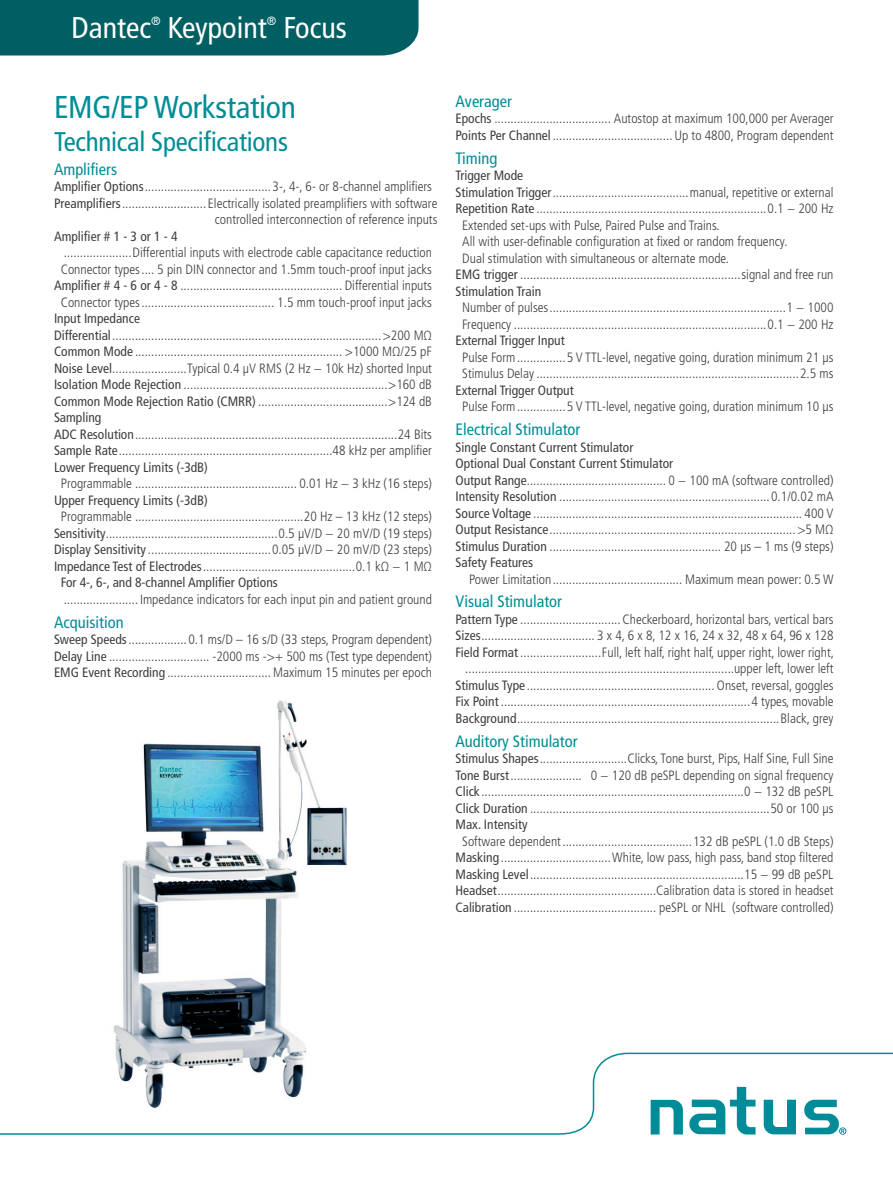
<style>
.page{position:relative;width:893px;height:1188px;background:#fff}
.page>*{position:absolute;margin:0;border:0;box-sizing:border-box;transform-origin:0 0}
.t1{font:condensed 31.5px "Frutiger LT Std";letter-spacing:-.01em;color:#008d96}
.t2{font:condensed 30px "Frutiger LT Std";color:#fff}
.t3{font:condensed 27px "Frutiger LT Std";letter-spacing:-.01em;color:#008d96}
.t4{font:condensed 16.5px "Frutiger LT Std";color:#008d96}
.t5{font:300 condensed 13.5px/16.5px "Frutiger LT Std";color:#3e3e3f}
.t6{font:condensed 13.5px "Frutiger LT Std";color:#3e3e3f}
.t7{font:condensed 12px "Frutiger LT Std";color:#fff}
.s1{font-weight:400}
</style>
<div class="page">
<div style="left:0;top:0;width:418px;height:56px;background:#005f62"></div>
<svg style="left:0;top:1052px;width:893px;height:83px"></svg>
<div style="left:47px;top:696px;width:371px;height:426px;background:#fff"></div>
<img style="left:113px;top:700px;width:235px;height:408px">
<h2 class="t2" style="left:72px;top:10px;width:81px">Dantec</h2>
<p class="t7" style="left:151px;top:14px;width:11px">®</p>
<h2 class="t2" style="left:168px;top:10px;width:100px">Keypoint</h2>
<p class="t7" style="left:267px;top:14px;width:11px">®</p>
<h2 class="t2" style="left:284px;top:10px;width:65px">Focus</h2>
<h1 class="t1" style="left:54px;top:89px;width:243px">EMG/EP Workstation</h1>
<h3 class="t3" style="left:54px;top:126px;width:236px">Technical Specifications</h3>
<p class="t4" style="left:54px;top:160px;width:65px">Amplifiers</p>
<p class="t5" style="left:54px;top:179px;width:379px"><span class="s1">Amplifier Options</span>.......................................3-, 4-, 6- or 8-channel amplifiers</p>
<p class="t5" style="left:54px;top:195px;width:385px"><span class="s1">Preamplifiers</span>.......................... Electrically isolated preamplifiers with software</p>
<p class="t5" style="left:215px;top:212px;width:224px">controlled interconnection of reference inputs</p>
<p class="t6" style="left:54px;top:228px;width:125px">Amplifier # 1 - 3 or 1 - 4</p>
<p class="t5" style="left:54px;top:245px;width:379px;text-align:right">.....................Differential inputs with electrode cable capacitance reduction Connector types.... 5 pin DIN connector and 1.5mm touch-proof input jacks <span class="s1">Amplifier # 4 - 6 or 4 - 8</span> .................................................. Differential inputs Connector types......................................... 1.5 mm touch-proof input jacks</p>
<p class="t5" style="left:54px;top:311px;width:379px"><span class="s1">Input Impedance Differential</span>...................................................................................&gt;200 MΩ <span class="s1">Common Mode</span> ................................................................ &gt;1000 MΩ/25 pF <span class="s1">Noise Level</span>.......................Typical 0.4 μV RMS (2 Hz − 10k Hz) shorted Input <span class="s1">Isolation Mode Rejection</span> ...............................................................&gt;160 dB <span class="s1">Common Mode Rejection Ratio (CMRR)</span> ........................................&gt;124 dB <span class="s1">Sampling<br>ADC Resolution</span>.................................................................................24 Bits <span class="s1">Sample Rate</span>..................................................................48 kHz per amplifier <span class="s1">Lower Frequency Limits (-3dB)</span></p>
<p class="t5" style="left:61px;top:476px;width:373px">Programmable .................................................. 0.01 Hz − 3 kHz (16 steps)</p>
<p class="t6" style="left:54px;top:492px;width:155px">Upper Frequency Limits (-3dB)</p>
<p class="t5" style="left:61px;top:509px;width:373px">Programmable ....................................................20 Hz – 13 kHz (12 steps)</p>
<p class="t5" style="left:54px;top:525px;width:379px"><span class="s1">Sensitivity</span>.....................................................0.5 μV/D − 20 mV/D (19 steps)</p>
<p class="t5" style="left:54px;top:542px;width:379px"><span class="s1">Display Sensitivity</span> ......................................0.05 μV/D − 20 mV/D (23 steps)</p>
<p class="t5" style="left:54px;top:558px;width:380px"><span class="s1">Impedance Test of Electrodes</span>...............................................0.1 kΩ − 1 MΩ</p>
<p class="t6" style="left:61px;top:575px;width:219px">For 4-, 6-, and 8-channel Amplifier Options</p>
<p class="t5" style="left:64px;top:591px;width:370px">....................... Impedance indicators for each input pin and patient ground</p>
<p class="t4" style="left:54px;top:612px;width:71px">Acquisition</p>
<p class="t5" style="left:54px;top:632px;width:379px;text-align:justify"><span class="s1">Sweep Speeds</span>..................0.1 ms/D – 16 s/D (33 steps, Program dependent)<br><span class="s1">Delay Line</span> ............................... -2000 ms -&gt;+ 500 ms (Test type dependent)<br><span class="s1">EMG Event Recording</span> ................................ Maximum 15 minutes per epoch</p>
<p class="t4" style="left:455px;top:92px;width:58px">Averager</p>
<p class="t5" style="left:455px;top:111px;width:379px"><span class="s1">Epochs</span> .................................... Autostop at maximum 100,000 per Averager<br><span class="s1">Points Per Channel</span> .....................................Up to 4800, Program dependent</p>
<p class="t4" style="left:455px;top:148px;width:43px">Timing</p>
<p class="t6" style="left:455px;top:168px;width:69px">Trigger Mode</p>
<p class="t5" style="left:455px;top:184px;width:379px"><span class="s1">Stimulation Trigger</span>..........................................manual, repetitive or external</p>
<p class="t5" style="left:455px;top:200px;width:379px"><span class="s1">Repetition Rate</span> .......................................................................0.1 − 200 Hz</p>
<p class="t5" style="left:462px;top:217px;width:259px">Extended set-ups with Pulse, Paired Pulse and Trains.</p>
<p class="t5" style="left:462px;top:233px;width:327px">All with user-definable configuration at fixed or random frequency.</p>
<p class="t5" style="left:462px;top:250px;width:268px">Dual stimulation with simultaneous or alternate mode.</p>
<p class="t5" style="left:455px;top:266px;width:379px"><span class="s1">EMG trigger</span> ....................................................................signal and free run</p>
<p class="t6" style="left:455px;top:283px;width:87px">Stimulation Train</p>
<p class="t5" style="left:462px;top:299px;width:373px">Number of pulses.........................................................................1 − 1000<br>Frequency ..............................................................................0.1 − 200 Hz</p>
<p class="t6" style="left:455px;top:333px;width:111px">External Trigger Input</p>
<p class="t5" style="left:462px;top:349px;width:373px">Pulse Form...............5 V TTL-level, negative going, duration minimum 21 μs<br>Stimulus Delay .................................................................................2.5 ms</p>
<p class="t6" style="left:455px;top:382px;width:120px">External Trigger Output</p>
<p class="t5" style="left:462px;top:398px;width:373px">Pulse Form...............5 V TTL-level, negative going, duration minimum 10 μs</p>
<p class="t4" style="left:455px;top:420px;width:126px">Electrical Stimulator</p>
<p class="t5" style="left:455px;top:439px;width:380px"><span class="s1">Single Constant Current Stimulator<br>Optional Dual Constant Current Stimulator<br>Output Range</span>........................................... 0 − 100 mA (software controlled)<br><span class="s1">Intensity Resolution</span> .................................................................0.1/0.02 mA <span class="s1">Source Voltage</span> ................................................................................... 400 V <span class="s1">Output Resistance</span>............................................................................&gt;5 MΩ <span class="s1">Stimulus Duration</span> ..................................................... 20 μs – 1 ms (9 steps)<br><span class="s1">Safety Features</span></p>
<p class="t5" style="left:469px;top:571px;width:366px">Power Limitation........................................ Maximum mean power: 0.5 W</p>
<p class="t4" style="left:455px;top:592px;width:108px">Visual Stimulator</p>
<p class="t5" style="left:455px;top:611px;width:380px;text-align:right"><span class="s1">Pattern Type</span> ...............................Checkerboard, horizontal bars, vertical bars <span class="s1">Sizes</span>................................... 3 x 4, 6 x 8, 12 x 16, 24 x 32, 48 x 64, 96 x 128<br><span class="s1">Field Format</span> .........................Full, left half, right half, upper right, lower right, ...................................................................................upper left, lower left <span class="s1">Stimulus Type</span> .......................................................... Onset, reversal, goggles <span class="s1">Fix Point</span> .............................................................................4 types, movable <span class="s1">Background</span>.................................................................................Black, grey</p>
<p class="t4" style="left:455px;top:731px;width:124px">Auditory Stimulator</p>
<p class="t5" style="left:455px;top:751px;width:380px;text-align:justify"><span class="s1">Stimulus Shapes</span>...........................Clicks, Tone burst, Pips, Half Sine, Full Sine <span class="s1">Tone Burst</span>...................... 0 − 120 dB peSPL depending on signal frequency <span class="s1">Click</span>.................................................................................0 − 132 dB peSPL <span class="s1">Click Duration</span> ..........................................................................50 or 100 μs <span class="s1">Max. Intensity</span></p>
<p class="t5" style="left:455px;top:833px;width:380px;text-align:center">Software dependent........................................132 dB peSPL (1.0 dB Steps)<br><span class="s1">Masking</span>..................................White, low pass, high pass, band stop filtered <span class="s1">Masking Level</span>..................................................................15 − 99 dB peSPL <span class="s1">Headset</span>.................................................Calibration data is stored in headset <span class="s1">Calibration</span> ............................................ peSPL or NHL (software controlled)</p>
</div>
